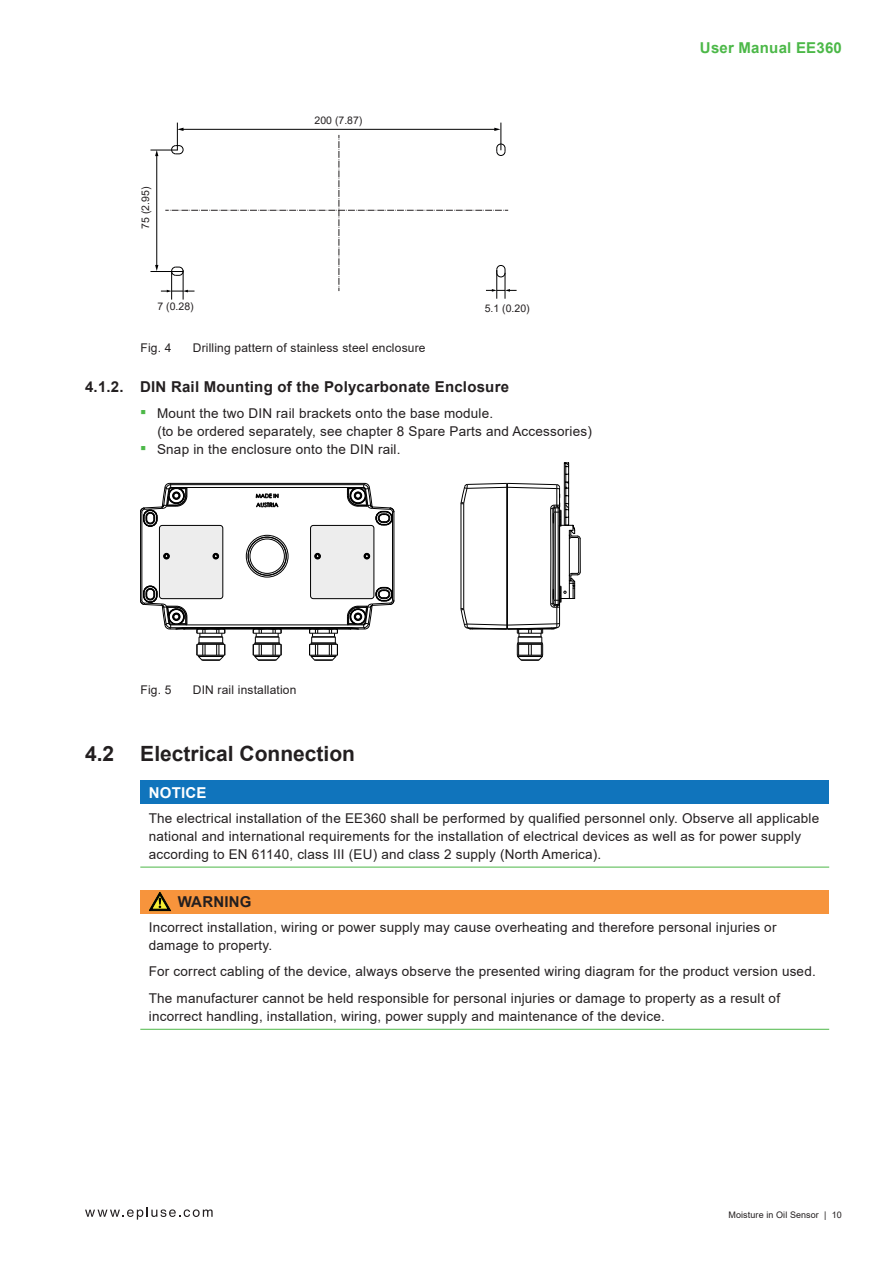
<style>
.page{position:relative;width:893px;height:1263px;background:#fff}
.page>*{position:absolute;margin:0;border:0;box-sizing:border-box;transform-origin:0 0}
.t1{font:700 21px "Arial";color:#231f20}
.Copy{font:700 15px "Arial";letter-spacing:.015em;color:#231f20}
.t2{font:700 15px "Arial";letter-spacing:.015em;color:#4cb848}
.Copy-2{font:700 15px "Arial";letter-spacing:.015em;color:#fff}
.Copy-3{font:13.5px/18px "Arial";letter-spacing:.015em;color:#231f20}
.t3{font:12px "Arial";letter-spacing:.015em;color:#231f20}
.Abmessungen_Text{font:10.5px "Arial";color:#231f20}
.t4{font:9px "Arial";letter-spacing:.01em;color:#231f20}
.s1{font-size:18px;color:#4cb848}
</style>
<div class="page">
<svg style="left:85px;top:1207px;width:128px;height:12px"></svg>
<svg style="left:150px;top:123px;width:367px;height:177px"></svg>
<div style="left:159px;top:525px;width:64px;height:74px;background:#ededed;border-radius:3px"></div>
<div style="left:159px;top:525px;width:64px;height:74px;border:1px solid #000;border-radius:3px"></div>
<div style="left:311px;top:525px;width:63px;height:74px;background:#ededed;border-radius:3px"></div>
<div style="left:310px;top:525px;width:64px;height:74px;border:1px solid #000;border-radius:3px"></div>
<hr style="left:140px;top:512px;width:1px;height:88px;background:#000">
<hr style="left:142px;top:512px;width:1px;height:88px;background:#000">
<hr style="left:171px;top:487px;width:193px;height:1px;background:#000">
<hr style="left:171px;top:484px;width:193px;height:1px;background:#000">
<hr style="left:170px;top:483px;width:195px;height:1px;background:#000">
<hr style="left:392px;top:512px;width:1px;height:88px;background:#000">
<hr style="left:394px;top:512px;width:1px;height:88px;background:#000">
<div style="left:246px;top:535px;width:42px;height:42px;border:1px solid #000;border-radius:50%"></div>
<div style="left:248px;top:537px;width:38px;height:38px;border:1px solid #000;border-radius:50%"></div>
<div style="left:250px;top:539px;width:34px;height:34px;border:1px solid #000;border-radius:50%"></div>
<svg style="left:256px;top:493px;width:23px;height:15px"></svg>
<svg style="left:164px;top:553px;width:5px;height:6px"></svg>
<svg style="left:140px;top:483px;width:48px;height:44px"></svg>
<svg style="left:213px;top:553px;width:6px;height:6px"></svg>
<svg style="left:315px;top:553px;width:6px;height:6px"></svg>
<svg style="left:140px;top:586px;width:254px;height:75px"></svg>
<svg style="left:347px;top:483px;width:47px;height:43px"></svg>
<svg style="left:364px;top:553px;width:6px;height:6px"></svg>
<svg style="left:461px;top:463px;width:119px;height:198px"></svg>
<hr style="left:580px;top:539px;width:1px;height:33px;background:#000">
<div style="left:140px;top:780px;width:689px;height:24px;background:#1074bc"></div>
<hr style="left:140px;top:867px;width:689px;height:1px;background:#4cb848">
<div style="left:140px;top:890px;width:689px;height:23px;background:#f7943c"></div>
<hr style="left:140px;top:1029px;width:689px;height:1px;background:#4cb848">
<svg style="left:149px;top:892px;width:22px;height:19px"></svg>
<p class="Abmessungen_Text" style="left:138px;top:229px;width:44px;rotate:-90deg">75 (2.95)</p>
<p class="Abmessungen_Text" style="left:315px;top:113px;width:49px">200 (7.87)</p>
<p class="Abmessungen_Text" style="left:157px;top:299px;width:38px">7 (0.28)</p>
<p class="Abmessungen_Text" style="left:485px;top:301px;width:46px">5.1 (0.20)</p>
<p class="t3" style="left:141px;top:340px;width:32px">Fig. 4</p>
<p class="t3" style="left:193px;top:340px;width:234px">Drilling pattern of stainless steel enclosure</p>
<p class="Copy" style="left:85px;top:376px;width:426px">4.1.2. DIN Rail Mounting of the Polycarbonate Enclosure</p>
<p class="Copy-3" style="left:157px;top:404px;width:436px;text-indent:-17px"><span class="s1">▪</span> Mount the two DIN rail brackets onto the base module.<br>(to be ordered separately, see chapter 8 Spare Parts and Accessories)</p>
<p class="Copy-3" style="left:140px;top:440px;width:262px"><span class="s1">▪</span> Snap in the enclosure onto the DIN rail.</p>
<p class="t3" style="left:141px;top:681px;width:32px">Fig. 5</p>
<p class="t3" style="left:193px;top:681px;width:105px">DIN rail installation</p>
<p class="t2" style="left:700px;top:37px;width:143px">User Manual EE360</p>
<p class="t1" style="left:85px;top:739px;width:272px">4.2 Electrical Connection</p>
<p class="Copy-2" style="left:149px;top:782px;width:59px">NOTICE</p>
<p class="Copy-3" style="left:149px;top:809px;width:672px">The electrical installation of the EE360 shall be performed by qualified personnel only. Observe all applicable national and international requirements for the installation of electrical devices as well as for power supply according to EN 61140, class III (EU) and class 2 supply (North America).</p>
<p class="Copy" style="left:178px;top:891px;width:75px">WARNING</p>
<p class="Copy-3" style="left:149px;top:918px;width:629px">Incorrect installation, wiring or power supply may cause overheating and therefore personal injuries or damage to property.</p>
<p class="Copy-3" style="left:149px;top:962px;width:668px">For correct cabling of the device, always observe the presented wiring diagram for the product version used.</p>
<p class="Copy-3" style="left:149px;top:989px;width:633px">The manufacturer cannot be held responsible for personal injuries or damage to property as a result of incorrect handling, installation, wiring, power supply and maintenance of the device.</p>
<p class="t4" style="left:728px;top:1208px;width:115px">Moisture in Oil Sensor | 10</p>
</div>
